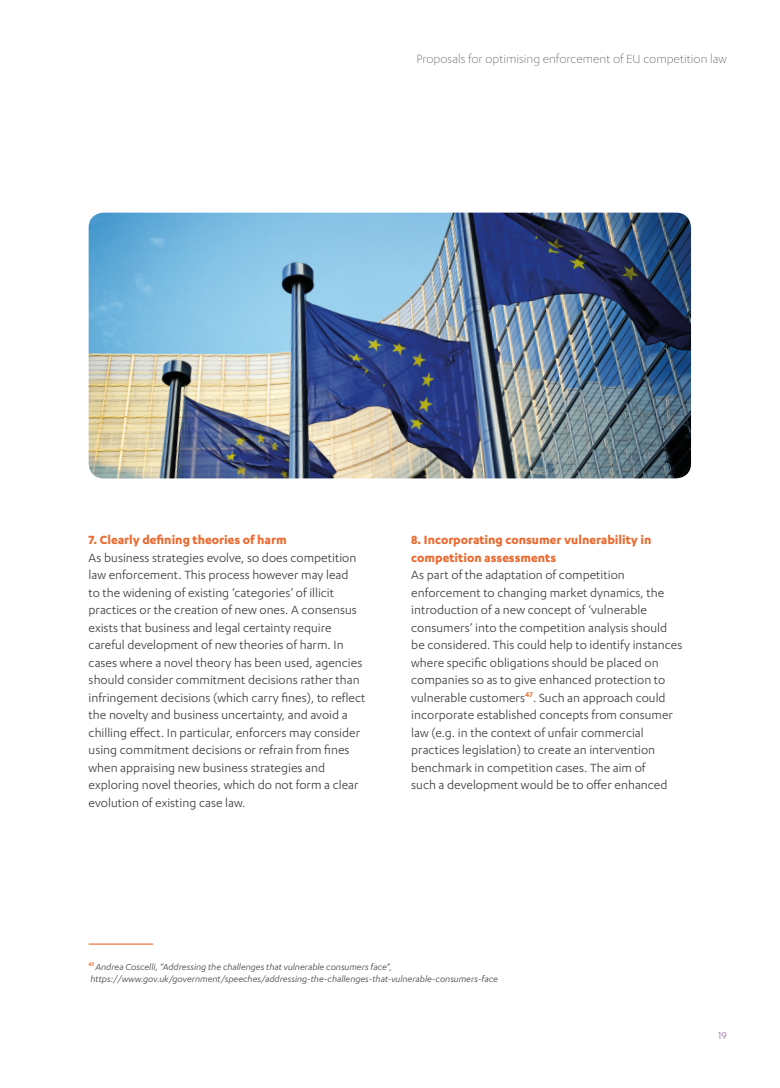
<style>
.page{position:relative;width:780px;height:1088px;background:#fff}
.page>*{position:absolute;margin:0;border:0;box-sizing:border-box;transform-origin:0 0}
.Body{font:13.75px/17.5px "Karbon";color:#3d3d3c}
.Body-2{font:700 13.75px/17.5px "Karbon";color:#eb692e}
.t1{font:300 13.75px "Karbon";color:#575656}
.t2{font:11.25px "Karbon";color:#9169a6}
.Footnote{font:italic 10px "Karbon";color:#3d3d3c}
</style>
<div class="page">
<hr style="left:89px;top:944px;width:64px;height:1px;background:#e8571a">
<img style="left:89px;top:213px;width:602px;height:265px">
<p class="t1" style="left:416px;top:51px;width:312px">Proposals for optimising enforcement of EU competition law</p>
<p class="Body-2" style="left:89px;top:531px;width:199px">7. Clearly defining theories of harm</p>
<p class="Body" style="left:89px;top:548px;width:278px">As business strategies evolve, so does competition law enforcement. This process however may lead<br>to the widening of existing ‘categories’ of illicit practices or the creation of new ones. A consensus exists that business and legal certainty require careful development of new theories of harm. In cases where a novel theory has been used, agencies should consider commitment decisions rather than infringement decisions (which carry fines), to reflect the novelty and business uncertainty, and avoid a chilling effect. In particular, enforcers may consider using commitment decisions or refrain from fines when appraising new business strategies and exploring novel theories, which do not form a clear evolution of existing case law.</p>
<p class="Body-2" style="left:411px;top:531px;width:242px">8. Incorporating consumer vulnerability in competition assessments</p>
<p class="Body" style="left:411px;top:566px;width:272px">As part of the adaptation of competition enforcement to changing market dynamics, the introduction of a new concept of ‘vulnerable consumers’ into the competition analysis should be considered. This could help to identify instances where specific obligations should be placed on companies so as to give enhanced protection to vulnerable customers<sup>47</sup>. Such an approach could incorporate established concepts from consumer law (e.g. in the context of unfair commercial practices legislation) to create an intervention benchmark in competition cases. The aim of<br>such a development would be to offer enhanced</p>
<p class="Footnote" style="left:89px;top:961px;width:305px"><sup>47</sup> Andrea Coscelli, “Addressing the challenges that vulnerable consumers face”,</p>
<p class="Footnote" style="left:90px;top:973px;width:409px">https://www.gov.uk/government/speeches/addressing-the-challenges-that-vulnerable-consumers-face</p>
<p class="t2" style="left:718px;top:1029px;width:10px">19</p>
</div>
